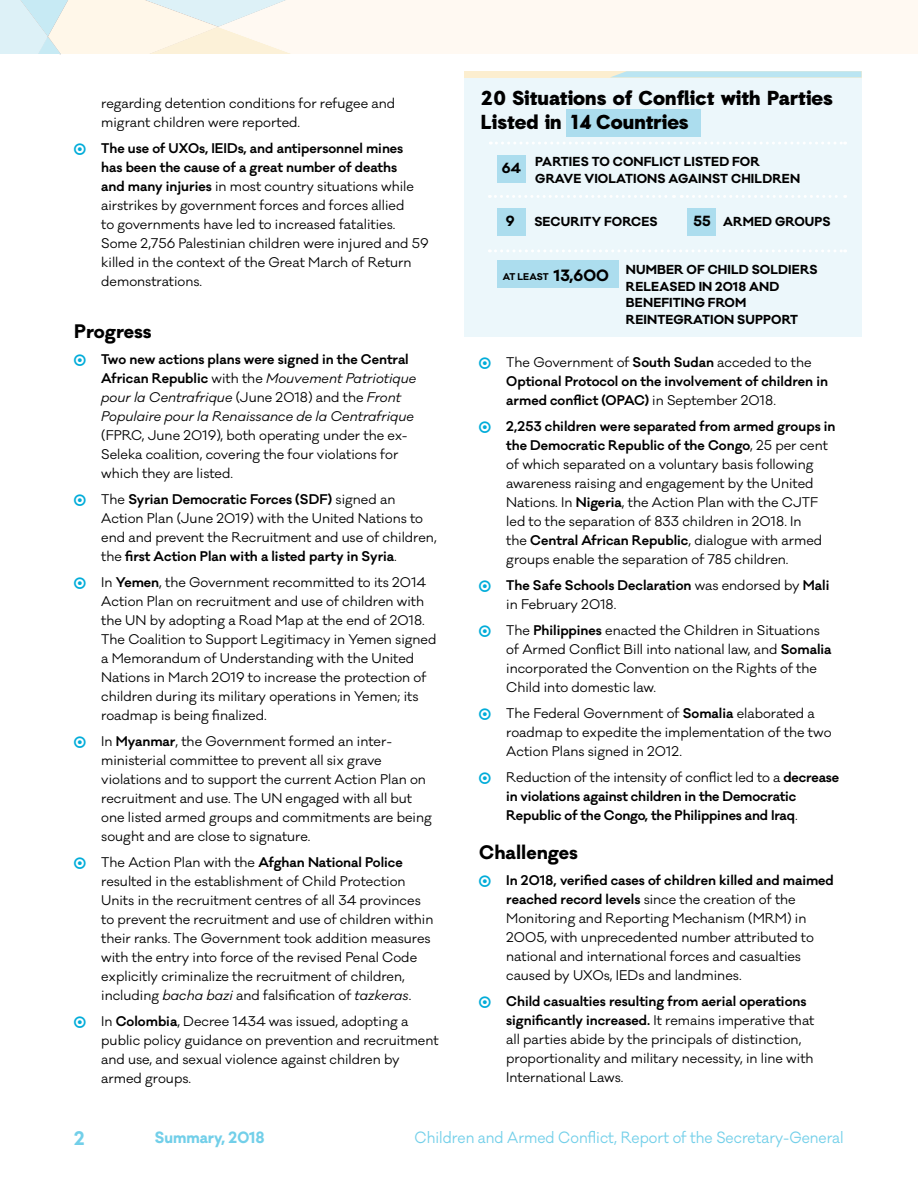
<style>
.page{position:relative;width:918px;height:1188px;background:#fff}
.page>*{position:absolute;margin:0;border:0;box-sizing:border-box;transform-origin:0 0}
.t1{font:900 20.25px/24px "Auxilia";color:#000}
.t2{font:700 18px "Galano Classic";color:#000}
.t3{font:700 18px "Galano Classic";color:#72cfe9;scale:.94 1}
.t4{font:15px "Galano Classic";color:#72cfe9;scale:.94 1}
.t5{font:700 15px "Galano Classic";color:#72cfe9;scale:.94 1}
.t6{font:700 13.5px "Galano Classic";color:#000}
.t7{font:12.9px/19px "Galano Classic";color:#000}
.t8{font:600 12.9px/19px "Galano Classic";letter-spacing:-.01em;color:#000}
.t9{font:italic 12.9px/19px "Galano Classic";color:#000}
.t10{font:700 12px/16.5px "Galano Classic";letter-spacing:.01em;color:#000}
.t11{font:700 9px "Galano Classic";letter-spacing:.005em;color:#000}
.s1{font-weight:600}
.s2{font-weight:600;font-style:normal}
.s3{font-style:normal}
.s4{font-style:italic}
.s5{font-size:13.5px}
.s6{font-size:15px}
.s7{font-weight:400}
</style>
<div class="page">
<svg style="left:0;top:0;width:445px;height:54px"></svg>
<div style="left:445px;top:0;width:473px;height:54px;background:#fff8ef"></div>
<div style="left:464px;top:77px;width:397px;height:259px;background:#ecf7fb"></div>
<svg style="left:681px;top:195px;width:165px;height:3px"></svg>
<svg style="left:489px;top:250px;width:357px;height:2px"></svg>
<svg style="left:489px;top:195px;width:185px;height:3px"></svg>
<div style="left:464px;top:71px;width:397px;height:6px;background:#fceecf"></div>
<svg style="left:611px;top:71px;width:250px;height:6px"></svg>
<svg style="left:490px;top:142px;width:356px;height:2px"></svg>
<div style="left:566px;top:110px;width:135px;height:27px;background:#acddee"></div>
<div style="left:497px;top:155px;width:29px;height:28px;background:#acddee"></div>
<div style="left:497px;top:261px;width:121px;height:27px;background:#acddee"></div>
<div style="left:497px;top:208px;width:29px;height:28px;background:#acddee"></div>
<div style="left:687px;top:208px;width:29px;height:28px;background:#acddee"></div>
<p class="t7" style="left:101px;top:94px;width:295px">regarding detention conditions for refugee and migrant children were reported.</p>
<p class="t7" style="left:101px;top:139px;width:329px"><span class="s1">The use of UXOs, IEIDs, and antipersonnel mines<br>has been the cause of a great number of deaths<br>and many injuries</span> in most country situations while airstrikes by government forces and forces allied<br>to governments have led to increased fatalities.<br>Some 2,756 Palestinian children were injured and 59 killed in the context of the Great March of Return demonstrations.</p>
<h2 class="t2" style="left:74px;top:319px;width:79px">Progress</h2>
<p class="t9" style="left:101px;top:349px;width:317px"><span class="s2">Two new actions plans were signed in the Central African Republic</span> <span class="s3">with the</span> Mouvement Patriotique pour la Centrafrique <span class="s3">(June 2018) and the</span> Front Populaire pour la Renaissance de la Centrafrique</p>
<p class="t7" style="left:101px;top:426px;width:308px">(FPRC, June 2019), both operating under the ex-<br>Seleka coalition, covering the four violations for which they are listed.</p>
<p class="t7" style="left:101px;top:490px;width:337px">The <span class="s1">Syrian Democratic Forces (SDF)</span> signed an Action Plan (June 2019) with the United Nations to end and prevent the Recruitment and use of children, the <span class="s1">first Action Plan with a listed party in Syria</span>.</p>
<p class="t7" style="left:101px;top:573px;width:337px">In <span class="s1">Yemen</span>, the Government recommitted to its 2014<br>Action Plan on recruitment and use of children with the UN by adopting a Road Map at the end of 2018.<br>The Coalition to Support Legitimacy in Yemen signed a Memorandum of Understanding with the United Nations in March 2019 to increase the protection of children during its military operations in Yemen; its roadmap is being finalized.</p>
<p class="t7" style="left:101px;top:732px;width:332px">In <span class="s1">Myanmar</span>, the Government formed an inter&shy;ministerial committee to prevent all six grave violations and to support the current Action Plan on recruitment and use. The UN engaged with all but one listed armed groups and commitments are being sought and are close to signature.</p>
<p class="t7" style="left:101px;top:853px;width:334px">The Action Plan with the <span class="s1">Afghan National Police </span>resulted in the establishment of Child Protection Units in the recruitment centres of all 34 provinces to prevent the recruitment and use of children within their ranks. The Government took addition measures with the entry into force of the revised Penal Code explicitly criminalize the recruitment of children, including <span class="s4">bacha bazi</span> and falsification of <span class="s4">tazkeras</span>.</p>
<p class="t7" style="left:101px;top:1012px;width:339px">In <span class="s1">Colombia</span>, Decree 1434 was issued, adopting a public policy guidance on prevention and recruitment and use, and sexual violence against children by armed groups.</p>
<h1 class="t1" style="left:481px;top:86px;width:353px">20 Situations of Conflict with Parties<br>Listed in 14 Countries</h1>
<p class="t6" style="left:502px;top:159px;width:20px">64</p>
<p class="t10" style="left:535px;top:153px;width:266px">PARTIES TO CONFLICT LISTED FOR<br>GRAVE VIOLATIONS AGAINST CHILDREN</p>
<p class="t6" style="left:506px;top:212px;width:11px">9</p>
<p class="t10" style="left:534px;top:214px;width:125px">SECURITY FORCES</p>
<p class="t10" style="left:694px;top:214px;width:139px"><span class="s5">55</span> ARMED GROUPS</p>
<p class="t11" style="left:503px;top:271px;width:108px">AT LEAST <span class="s6">13,600</span></p>
<p class="t10" style="left:626px;top:261px;width:193px">NUMBER OF CHILD SOLDIERS<br>RELEASED IN 2018 AND<br>BENEFITING FROM<br>REINTEGRATION SUPPORT</p>
<p class="t8" style="left:506px;top:353px;width:323px"><span class="s7">The Government of</span> South Sudan <span class="s7">acceded to the<br></span>Optional Protocol on the involvement of children in armed conflict (OPAC) <span class="s7">in September 2018.</span></p>
<p class="t7" style="left:506px;top:417px;width:331px"><span class="s1">2,253 children were separated from armed groups in the Democratic Republic of the Congo</span>, 25 per cent of which separated on a voluntary basis following awareness raising and engagement by the United Nations. In <span class="s1">Nigeria</span>, the Action Plan with the CJTF led to the separation of 833 children in 2018. In<br>the <span class="s1">Central African Republic</span>, dialogue with armed groups enable the separation of 785 children.</p>
<p class="t8" style="left:506px;top:576px;width:325px">The Safe Schools Declaration <span class="s7">was endorsed by</span> Mali <span class="s7">in February 2018.</span></p>
<p class="t7" style="left:506px;top:621px;width:327px">The <span class="s1">Philippines</span> enacted the Children in Situations of Armed Conflict Bill into national law, and <span class="s1">Somalia </span>incorporated the Convention on the Rights of the Child into domestic law.</p>
<p class="t7" style="left:506px;top:704px;width:327px">The Federal Government of <span class="s1">Somalia</span> elaborated a roadmap to expedite the implementation of the two<br>Action Plans signed in 2012.</p>
<p class="t8" style="left:506px;top:768px;width:334px"><span class="s7">Reduction of the intensity of conflict led to a</span> decrease in violations against children in the Democratic<br>Republic of the Congo, the Philippines and Iraq<span class="s7">.</span></p>
<h2 class="t2" style="left:479px;top:840px;width:100px">Challenges</h2>
<p class="t7" style="left:506px;top:871px;width:329px"><span class="s1">In 2018, verified cases of children killed and maimed reached record levels</span> since the creation of the Monitoring and Reporting Mechanism (MRM) in 2005, with unprecedented number attributed to national and international forces and casualties caused by UXOs, IEDs and landmines.</p>
<p class="t7" style="left:506px;top:992px;width:310px"><span class="s1">Child casualties resulting from aerial operations significantly increased.</span> It remains imperative that all parties abide by the principals of distinction, proportionality and military necessity, in line with International Laws.</p>
<h2 class="t3" style="left:74px;top:1126px;width:13px">2</h2>
<p class="t5" style="left:155px;top:1127px;width:118px">Summary, 2018</p>
<p class="t4" style="left:415px;top:1128px;width:458px">Children and Armed Conflict, Report of the Secretary-General</p>
</div>
